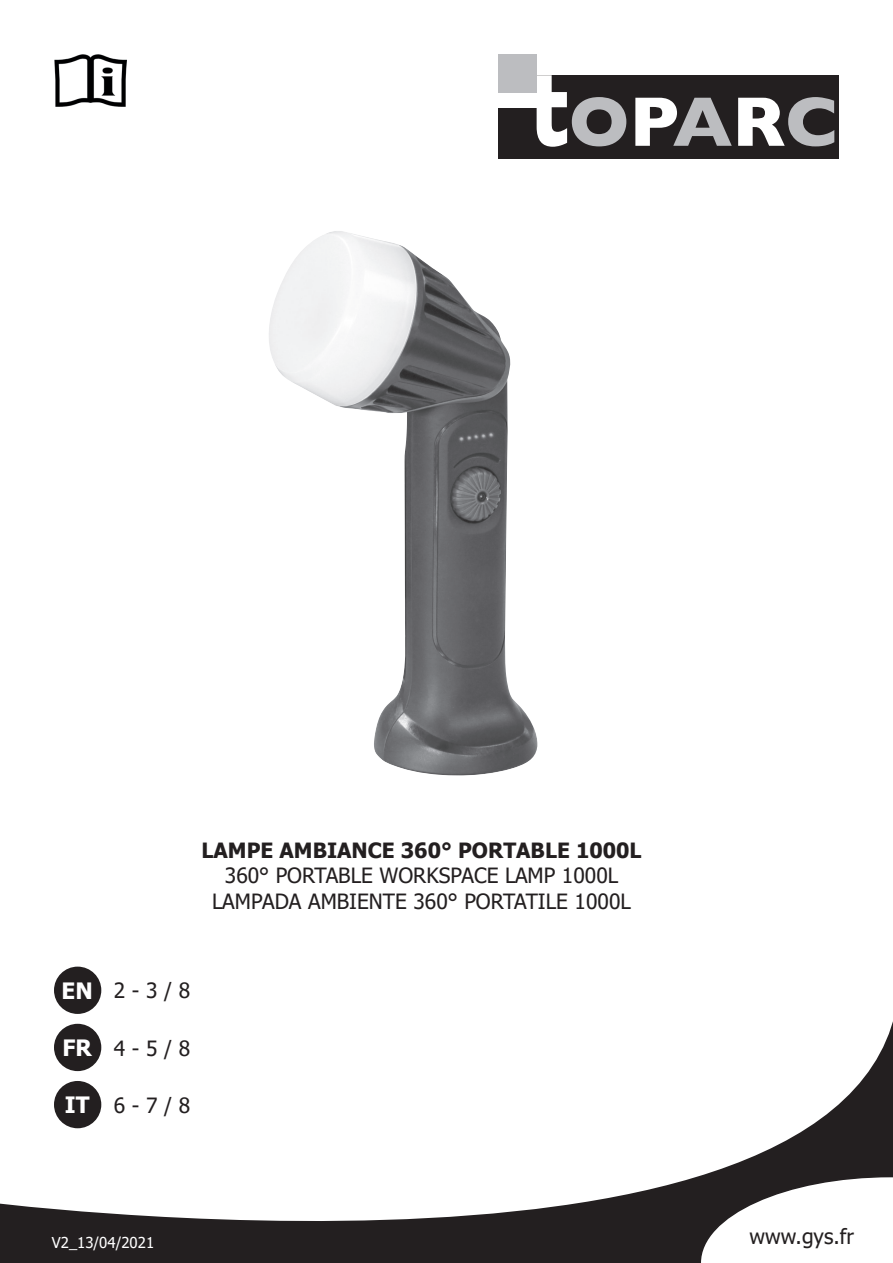
<style>
.page{position:relative;width:893px;height:1263px;background:#fff}
.page>*{position:absolute;margin:0;border:0;box-sizing:border-box;transform-origin:0 0}
.t1{font:21px/25.2px "Tahoma";color:#231f20;text-align:center}
.t2{font:700 21px "Tahoma";color:#231f20}
.t3{font:15px "Tahoma";color:#fff}
.s1{font-weight:700;font-size:22.5px;color:#fff}
</style>
<div class="page">
<svg style="left:0;top:983px;width:893px;height:280px"></svg>
<div style="left:54px;top:1024px;width:47px;height:47px;background:#231f20;border-radius:50%"></div>
<svg style="left:699px;top:1176px;width:194px;height:87px"></svg>
<div style="left:54px;top:966px;width:47px;height:48px;background:#231f20;border-radius:50%"></div>
<img style="left:269px;top:231px;width:269px;height:545px">
<div style="left:54px;top:1081px;width:47px;height:47px;background:#231f20;border-radius:50%"></div>
<img style="left:54px;top:54px;width:72px;height:52px">
<div style="left:498px;top:75px;width:341px;height:83px;background:#231f20"></div>
<svg style="left:537px;top:75px;width:89px;height:72px"></svg>
<svg style="left:635px;top:98px;width:97px;height:48px"></svg>
<svg style="left:738px;top:97px;width:96px;height:49px"></svg>
<div style="left:498px;top:69px;width:39px;height:38px;background:#fff"></div>
<div style="left:498px;top:54px;width:39px;height:38px;background:#bcbdc0"></div>
<p class="t2" style="left:202px;top:836px;width:442px">LAMPE AMBIANCE 360° PORTABLE 1000L</p>
<p class="t1" style="left:212px;top:864px;width:420px">360° PORTABLE WORKSPACE LAMP 1000L<br>LAMPADA AMBIENTE 360° PORTATILE 1000L</p>
<p class="t1" style="left:62px;top:979px;width:130px"><span class="s1">EN</span> 2 - 3 / 8</p>
<p class="t1" style="left:63px;top:1036px;width:129px"><span class="s1">FR</span> 4 - 5 / 8</p>
<p class="t1" style="left:65px;top:1094px;width:127px"><span class="s1">IT</span> 6 - 7 / 8</p>
<p class="t3" style="left:52px;top:1232px;width:104px">V2_13/04/2021</p>
<p class="t1" style="left:750px;top:1225px;width:106px">www.gys.fr</p>
</div>
